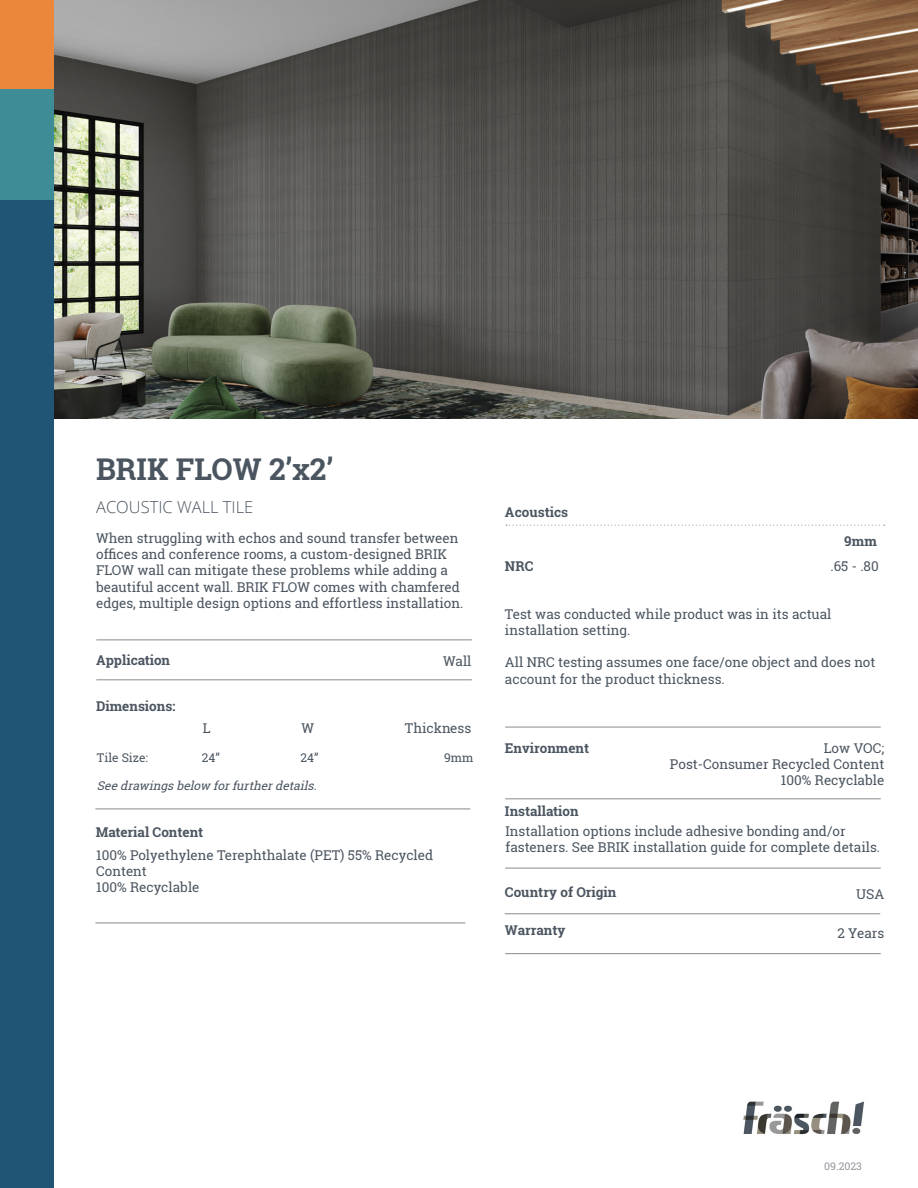
<style>
.page{position:relative;width:918px;height:1188px;background:#fff}
.page>*{position:absolute;margin:0;border:0;box-sizing:border-box;transform-origin:0 0}
.t1{font:700 30px "Roboto Slab";color:#4b5560}
.t2{font:300 16.5px "Open Sans";color:#4b5560}
.t3{font:13.5px/16.2px "Roboto Slab";color:#4b5560}
.t4{font:700 13.5px "Roboto Slab";color:#4b5560}
.t5{font:italic 12px "Roboto Slab";color:#4b5560}
.t6{font:12px "Roboto Slab";color:#4b5560}
.t7{font:10.5px "Roboto Slab";color:#95969d}
</style>
<div class="page">
<div style="left:0;top:0;width:54px;height:1188px;background:#215575"></div>
<div style="left:0;top:2px;width:54px;height:198px;background:#3d8c96"></div>
<div style="left:0;top:0;width:54px;height:89px;background:#eb873b"></div>
<hr style="left:97px;top:639px;width:375px;height:1px;background:#95969d">
<hr style="left:97px;top:679px;width:375px;height:1px;background:#95969d">
<hr style="left:505px;top:913px;width:375px;height:1px;background:#95969d">
<hr style="left:506px;top:953px;width:374px;height:1px;background:#95969d">
<hr style="left:506px;top:727px;width:374px;height:1px;background:#95969d">
<svg style="left:506px;top:525px;width:379px;height:1px"></svg>
<hr style="left:506px;top:868px;width:374px;height:1px;background:#95969d">
<hr style="left:506px;top:798px;width:374px;height:1px;background:#95969d">
<img style="left:743px;top:1101px;width:121px;height:34px">
<img style="left:54px;top:0;width:864px;height:418px">
<hr style="left:96px;top:922px;width:369px;height:1px;background:#95969d">
<hr style="left:96px;top:808px;width:374px;height:1px;background:#95969d">
<p class="t1" style="left:96px;top:449px;width:239px">BRIK FLOW 2’x2’</p>
<p class="t2" style="left:96px;top:496px;width:159px">ACOUSTIC WALL TILE</p>
<p class="t3" style="left:96px;top:530px;width:369px">When struggling with echos and sound transfer between offices and conference rooms, a custom-designed BRIK FLOW wall can mitigate these problems while adding a beautiful accent wall. BRIK FLOW comes with chamfered edges, multiple design options and effortless installation.</p>
<p class="t4" style="left:96px;top:651px;width:76px">Application</p>
<p class="t4" style="left:96px;top:697px;width:81px">Dimensions:</p>
<p class="t3" style="left:443px;top:653px;width:30px">Wall</p>
<p class="t3" style="left:203px;top:720px;width:9px">L</p>
<p class="t3" style="left:302px;top:720px;width:14px">W</p>
<p class="t3" style="left:405px;top:720px;width:68px">Thickness</p>
<p class="t6" style="left:97px;top:749px;width:53px">Tile Size:</p>
<p class="t6" style="left:202px;top:749px;width:19px">24”</p>
<p class="t6" style="left:301px;top:749px;width:19px">24”</p>
<p class="t6" style="left:444px;top:749px;width:31px">9mm</p>
<p class="t5" style="left:97px;top:778px;width:225px">Seedrawingsbelow forfurtherdetails.</p>
<p class="t4" style="left:96px;top:823px;width:109px">Material Content</p>
<p class="t3" style="left:96px;top:847px;width:339px">100% Polyethylene Terephthalate (PET) 55% Recycled</p>
<p class="t3" style="left:96px;top:863px;width:52px">Content</p>
<p class="t3" style="left:96px;top:879px;width:105px">100% Recyclable</p>
<p class="t4" style="left:505px;top:503px;width:65px">Acoustics</p>
<p class="t4" style="left:505px;top:557px;width:30px">NRC</p>
<p class="t4" style="left:844px;top:532px;width:34px">9mm</p>
<p class="t3" style="left:830px;top:558px;width:50px">.65 - .80</p>
<p class="t3" style="left:505px;top:606px;width:328px">Test was conducted while product was in its actual installation setting.</p>
<p class="t3" style="left:505px;top:654px;width:372px">All NRC testing assumes one face/one object and does not</p>
<p class="t3" style="left:505px;top:670px;width:221px">account for the product thickness.</p>
<p class="t4" style="left:505px;top:739px;width:86px">Environment</p>
<p class="t3" style="left:670px;top:740px;width:216px;text-align:right">Low VOC;<br>Post-Consumer Recycled Content<br>100% Recyclable</p>
<p class="t4" style="left:505px;top:801px;width:75px">Installation</p>
<p class="t3" style="left:506px;top:822px;width:376px">Installation options include adhesive bonding and/or fasteners. See BRIK installation guide for complete details.</p>
<p class="t4" style="left:505px;top:883px;width:113px">Country of Origin</p>
<p class="t3" style="left:856px;top:886px;width:30px">USA</p>
<p class="t4" style="left:505px;top:921px;width:62px">Warranty</p>
<p class="t3" style="left:837px;top:925px;width:48px">2 Years</p>
<p class="t7" style="left:824px;top:1159px;width:39px">09.2023</p>
</div>
